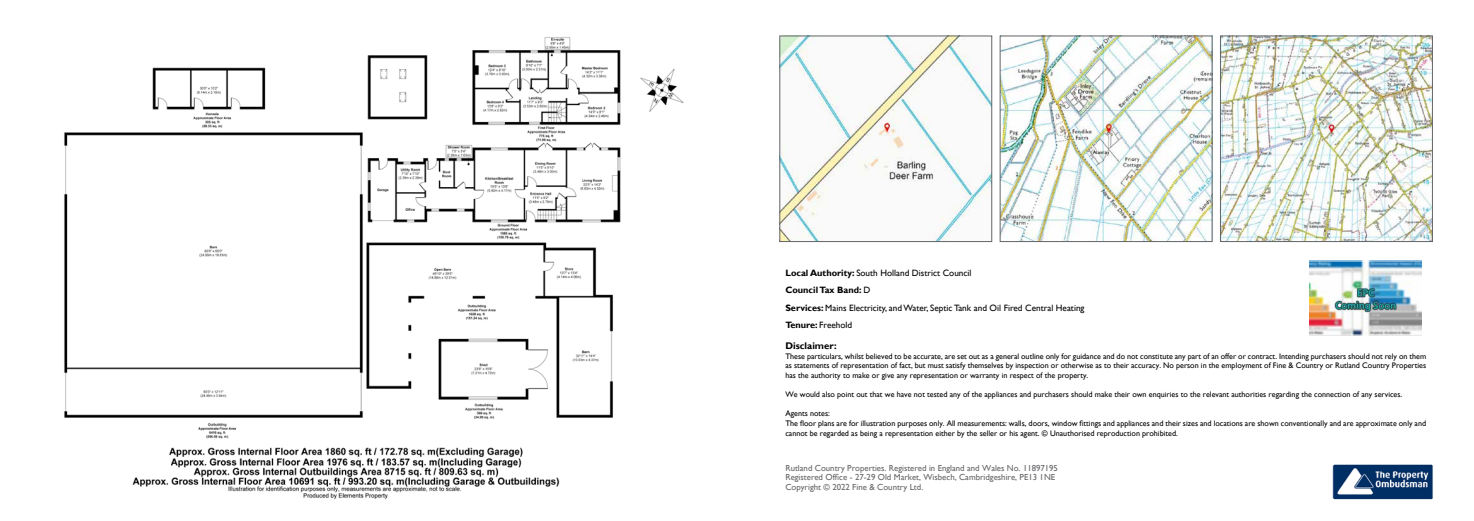
<style>
.page{position:relative;width:1474px;height:521px;background:#fff}
.page>*{position:absolute;margin:0;border:0;box-sizing:border-box;transform-origin:0 0}
.t1{font:700 9.62px "Gill Sans";color:#000}
.t2{font:9.19px/17.5px "Gill Sans";color:#000}
.t3{font:8.75px/9.6px "Gill Sans";color:#646568}
.t4{font:8.05px/9.6px "Gill Sans";color:#000;text-align:justify}
.s1{font-weight:700}
</style>
<div class="page">
<img style="left:64px;top:37px;width:620px;height:463px">
<img style="left:781px;top:38px;width:209px;height:202px">
<div style="left:779px;top:36px;width:213px;height:206px;border:1px solid #646568"></div>
<img style="left:1332px;top:464px;width:101px;height:36px">
<img style="left:1001px;top:38px;width:209px;height:202px">
<div style="left:999px;top:36px;width:213px;height:206px;border:1px solid #646568"></div>
<img style="left:1221px;top:38px;width:209px;height:202px">
<div style="left:1219px;top:36px;width:213px;height:206px;border:1px solid #646568"></div>
<img style="left:1309px;top:262px;width:112px;height:71px">
<div style="left:1304px;top:260px;width:122px;height:75px;border:1px solid #fff"></div>
<p class="t2" style="left:785px;top:264px;width:301px"><span class="s1">Local Authority:</span> South Holland District Council<br><span class="s1">Council Tax Band:</span> D<br><span class="s1">Services:</span> Mains Electricity, and Water, Septic Tank and Oil Fired Central Heating <span class="s1">Tenure:</span> Freehold</p>
<p class="t1" style="left:785px;top:340px;width:53px">Disclaimer:</p>
<p class="t4" style="left:785px;top:351px;width:642px">These particulars, whilst believed to be accurate, are set out as a general outline only for guidance and do not constitute any part of an offer or contract. Intending purchasers should not rely on them as statements of representation of fact, but must satisfy themselves by inspection or otherwise as to their accuracy. No person in the employment of Fine &amp; Country or Rutland Country Properties has the authority to make or give any representation or warranty in respect of the property.</p>
<p class="t4" style="left:785px;top:390px;width:618px">We would also point out that we have not tested any of the appliances and purchasers should make their own enquiries to the relevant authorities regarding the connection of any services.</p>
<p class="t4" style="left:785px;top:409px;width:642px;text-align:left">Agents notes:<br>The floor plans are for illustration purposes only. All measurements: walls, doors, window fittings and appliances and their sizes and locations are shown conventionally and are approximate only and cannot be regarded as being a representation either by the seller or his agent. © Unauthorised reproduction prohibited.</p>
<p class="t3" style="left:785px;top:463px;width:274px">Rutland Country Properties. Registered in England and Wales No. 11897195<br>Registered Office - 27-29 Old Market, Wisbech, Cambridgeshire, PE13 1NE<br>Copyright © 2022 Fine &amp; Country Ltd.</p>
</div>
